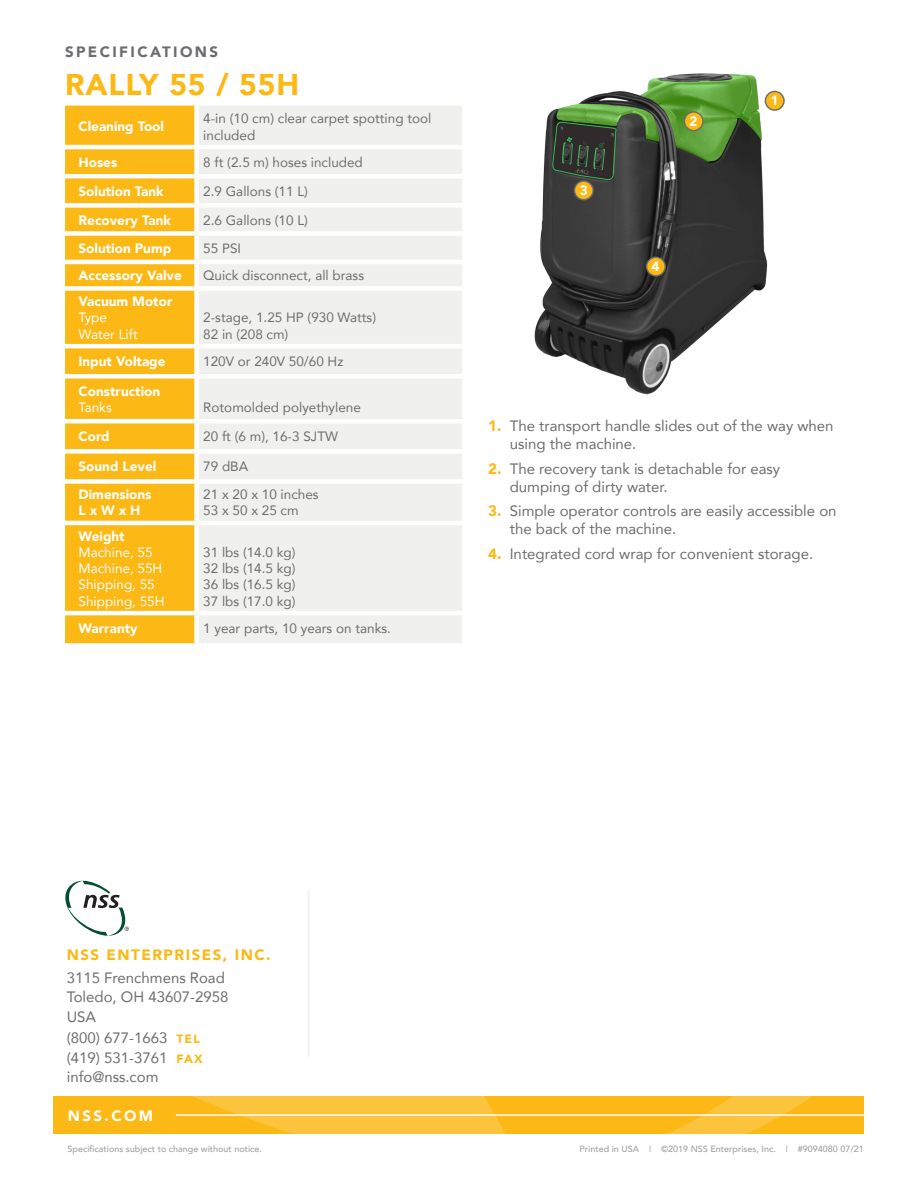
<style>
.page{position:relative;width:918px;height:1188px;background:#fff}
.page>*{position:absolute;margin:0;border:0;box-sizing:border-box;transform-origin:0 0}
.t1{font:900 30px "Avenir LT Com";letter-spacing:.03em;color:#fcb814}
.t2{font:15px/18px "Avenir LT Com";color:#6c6d70}
.t3{font:900 15px "Avenir LT Com";letter-spacing:.1em;color:#fcb814}
.t4{font:900 15px "Avenir LT Com";letter-spacing:.16em;color:#6c6d70}
.t5{font:900 15px "Avenir LT Com";letter-spacing:.16em;color:#fff}
.t6{font:13.5px/16.2px "Avenir LT Com";color:#6c6d70}
.t7{font:900 13.5px "Avenir LT Com";color:#fff}
.t8{font:13.5px "Avenir LT Com";color:#fff}
.t9{font:500 9px "Avenir LT Com";color:#a0a1a5}
.s1{font-weight:900;color:#fcb814}
.s2{font-weight:900;font-size:12px;color:#fcb814}
</style>
<div class="page">
<img style="left:534px;top:73px;width:235px;height:322px">
<svg style="left:54px;top:1097px;width:810px;height:37px;background:#fcbc24"></svg>
<hr style="left:176px;top:1114px;width:688px;height:2px;background:#fff">
<hr style="left:308px;top:890px;width:1px;height:167px;background:#f0f1ee">
<div style="left:65px;top:106px;width:129px;height:537px;background:#fcb814"></div>
<div style="left:199px;top:106px;width:263px;height:537px;background:#f0f1ee"></div>
<hr style="left:65px;top:145px;width:132px;height:4px;background:#fff">
<hr style="left:197px;top:145px;width:265px;height:4px;background:#fff">
<hr style="left:65px;top:174px;width:132px;height:4px;background:#fff">
<hr style="left:197px;top:174px;width:265px;height:4px;background:#fff">
<div style="left:65px;top:203px;width:132px;height:5px;background:#fff"></div>
<div style="left:197px;top:203px;width:265px;height:5px;background:#fff"></div>
<div style="left:65px;top:231px;width:132px;height:5px;background:#fff"></div>
<div style="left:197px;top:231px;width:265px;height:5px;background:#fff"></div>
<hr style="left:65px;top:260px;width:132px;height:4px;background:#fff">
<hr style="left:197px;top:260px;width:265px;height:4px;background:#fff">
<div style="left:65px;top:286px;width:132px;height:5px;background:#fff"></div>
<div style="left:197px;top:286px;width:265px;height:5px;background:#fff"></div>
<hr style="left:65px;top:344px;width:132px;height:4px;background:#fff">
<hr style="left:197px;top:344px;width:265px;height:4px;background:#fff">
<div style="left:65px;top:374px;width:132px;height:5px;background:#fff"></div>
<div style="left:197px;top:374px;width:265px;height:5px;background:#fff"></div>
<hr style="left:65px;top:419px;width:132px;height:4px;background:#fff">
<hr style="left:197px;top:419px;width:265px;height:4px;background:#fff">
<div style="left:65px;top:449px;width:132px;height:5px;background:#fff"></div>
<div style="left:197px;top:449px;width:265px;height:5px;background:#fff"></div>
<div style="left:65px;top:479px;width:132px;height:5px;background:#fff"></div>
<div style="left:197px;top:479px;width:265px;height:5px;background:#fff"></div>
<hr style="left:65px;top:521px;width:132px;height:4px;background:#fff">
<hr style="left:197px;top:521px;width:265px;height:4px;background:#fff">
<hr style="left:65px;top:611px;width:132px;height:4px;background:#fff">
<hr style="left:197px;top:611px;width:265px;height:4px;background:#fff">
<svg style="left:65px;top:881px;width:64px;height:55px"></svg>
<svg style="left:765px;top:91px;width:19px;height:19px"></svg>
<div style="left:765px;top:91px;width:20px;height:20px;border:1px solid #6c6d70;border-radius:50%"></div>
<svg style="left:684px;top:112px;width:19px;height:19px"></svg>
<div style="left:684px;top:111px;width:20px;height:20px;border:1px solid #6c6d70;border-radius:50%"></div>
<svg style="left:574px;top:181px;width:19px;height:19px"></svg>
<div style="left:574px;top:180px;width:20px;height:20px;border:1px solid #6c6d70;border-radius:50%"></div>
<svg style="left:647px;top:257px;width:18px;height:19px"></svg>
<div style="left:646px;top:256px;width:20px;height:21px;border:1px solid #6c6d70;border-radius:50%"></div>
<p class="t4" style="left:65px;top:43px;width:155px">SPECIFICATIONS</p>
<p class="t1" style="left:65px;top:66px;width:236px">RALLY 55 / 55H</p>
<p class="t7" style="left:79px;top:119px;width:87px">Cleaning Tool</p>
<p class="t6" style="left:203px;top:110px;width:230px">4-in (10 cm) clear carpet spotting tool included</p>
<p class="t7" style="left:79px;top:154px;width:40px">Hoses</p>
<p class="t6" style="left:203px;top:154px;width:161px">8 ft (2.5 m) hoses included</p>
<p class="t7" style="left:79px;top:183px;width:87px">Solution Tank</p>
<p class="t6" style="left:203px;top:183px;width:106px">2.9 Gallons (11 L)</p>
<p class="t7" style="left:79px;top:212px;width:94px">Recovery Tank</p>
<p class="t6" style="left:203px;top:212px;width:106px">2.6 Gallons (10 L)</p>
<p class="t7" style="left:79px;top:240px;width:94px">Solution Pump</p>
<p class="t6" style="left:203px;top:240px;width:39px">55 PSI</p>
<p class="t7" style="left:79px;top:267px;width:105px">Accessory Valve</p>
<p class="t6" style="left:203px;top:267px;width:162px">Quick disconnect, all brass</p>
<p class="t7" style="left:79px;top:293px;width:95px">Vacuum Motor</p>
<p class="t8" style="left:79px;top:309px;width:30px">Type</p>
<p class="t8" style="left:79px;top:326px;width:61px">Water Lift</p>
<p class="t6" style="left:203px;top:310px;width:174px">2-stage, 1.25 HP (930 Watts)</p>
<p class="t6" style="left:203px;top:326px;width:87px">82 in (208 cm)</p>
<p class="t7" style="left:79px;top:353px;width:88px">Input Voltage</p>
<p class="t6" style="left:203px;top:353px;width:142px">120V or 240V 50/60 Hz</p>
<p class="t7" style="left:79px;top:383px;width:83px">Construction</p>
<p class="t8" style="left:79px;top:399px;width:35px">Tanks</p>
<p class="t6" style="left:203px;top:399px;width:159px">Rotomolded polyethylene</p>
<p class="t7" style="left:79px;top:428px;width:33px">Cord</p>
<p class="t6" style="left:203px;top:428px;width:136px">20 ft (6 m), 16-3 SJTW</p>
<p class="t7" style="left:79px;top:459px;width:79px">Sound Level</p>
<p class="t6" style="left:203px;top:459px;width:47px">79 dBA</p>
<p class="t7" style="left:79px;top:486px;width:74px">Dimensions</p>
<p class="t7" style="left:79px;top:503px;width:63px">L x W x H</p>
<p class="t6" style="left:203px;top:486px;width:117px">21 x 20 x 10 inches</p>
<p class="t6" style="left:203px;top:503px;width:97px">53 x 50 x 25 cm</p>
<p class="t7" style="left:79px;top:528px;width:48px">Weight</p>
<p class="t8" style="left:79px;top:544px;width:76px">Machine, 55</p>
<p class="t8" style="left:79px;top:560px;width:85px">Machine, 55H</p>
<p class="t8" style="left:79px;top:576px;width:78px">Shipping, 55</p>
<p class="t8" style="left:79px;top:593px;width:88px">Shipping, 55H</p>
<p class="t6" style="left:203px;top:544px;width:94px">31 lbs (14.0 kg)</p>
<p class="t6" style="left:203px;top:560px;width:94px">32 lbs (14.5 kg)</p>
<p class="t6" style="left:203px;top:576px;width:94px">36 lbs (16.5 kg)</p>
<p class="t6" style="left:203px;top:593px;width:94px">37 lbs (17.0 kg)</p>
<p class="t7" style="left:79px;top:620px;width:61px">Warranty</p>
<p class="t6" style="left:203px;top:620px;width:189px">1 year parts, 10 years on tanks.</p>
<p class="t7" style="left:580px;top:182px;width:9px">3</p>
<p class="t7" style="left:689px;top:113px;width:9px">2</p>
<p class="t7" style="left:652px;top:258px;width:9px">4</p>
<p class="t7" style="left:770px;top:93px;width:9px">1</p>
<p class="t2" style="left:510px;top:417px;width:325px;text-indent:-22px"><span class="s1">1.</span> The transport handle slides out of the way when using the machine.</p>
<p class="t2" style="left:510px;top:459px;width:272px;text-indent:-22px"><span class="s1">2.</span> The recovery tank is detachable for easy dumping of dirty water.</p>
<p class="t2" style="left:510px;top:502px;width:328px;text-indent:-22px"><span class="s1">3.</span> Simple operator controls are easily accessible on the back of the machine.</p>
<p class="t2" style="left:488px;top:545px;width:327px"><span class="s1">4.</span> Integrated cord wrap for convenient storage.</p>
<p class="t3" style="left:67px;top:945px;width:205px">NSS ENTERPRISES, INC.</p>
<p class="t2" style="left:67px;top:969px;width:160px">3115 Frenchmens Road</p>
<p class="t2" style="left:67px;top:988px;width:163px">Toledo, OH 43607-2958</p>
<p class="t2" style="left:67px;top:1008px;width:31px">USA</p>
<p class="t2" style="left:67px;top:1029px;width:135px">(800) 677-1663 <span class="s2">TEL</span></p>
<p class="t2" style="left:67px;top:1048px;width:138px">(419) 531-3761 <span class="s2">FAX</span></p>
<p class="t2" style="left:67px;top:1068px;width:93px">info@nss.com</p>
<p class="t5" style="left:68px;top:1107px;width:87px">NSS.COM</p>
<p class="t9" style="left:68px;top:1143px;width:196px">Specifications subject to change without notice.</p>
<p class="t9" style="left:580px;top:1143px;width:286px">Printed in USA | ©2019 NSS Enterprises, Inc. | #9094080 07/21</p>
</div>
